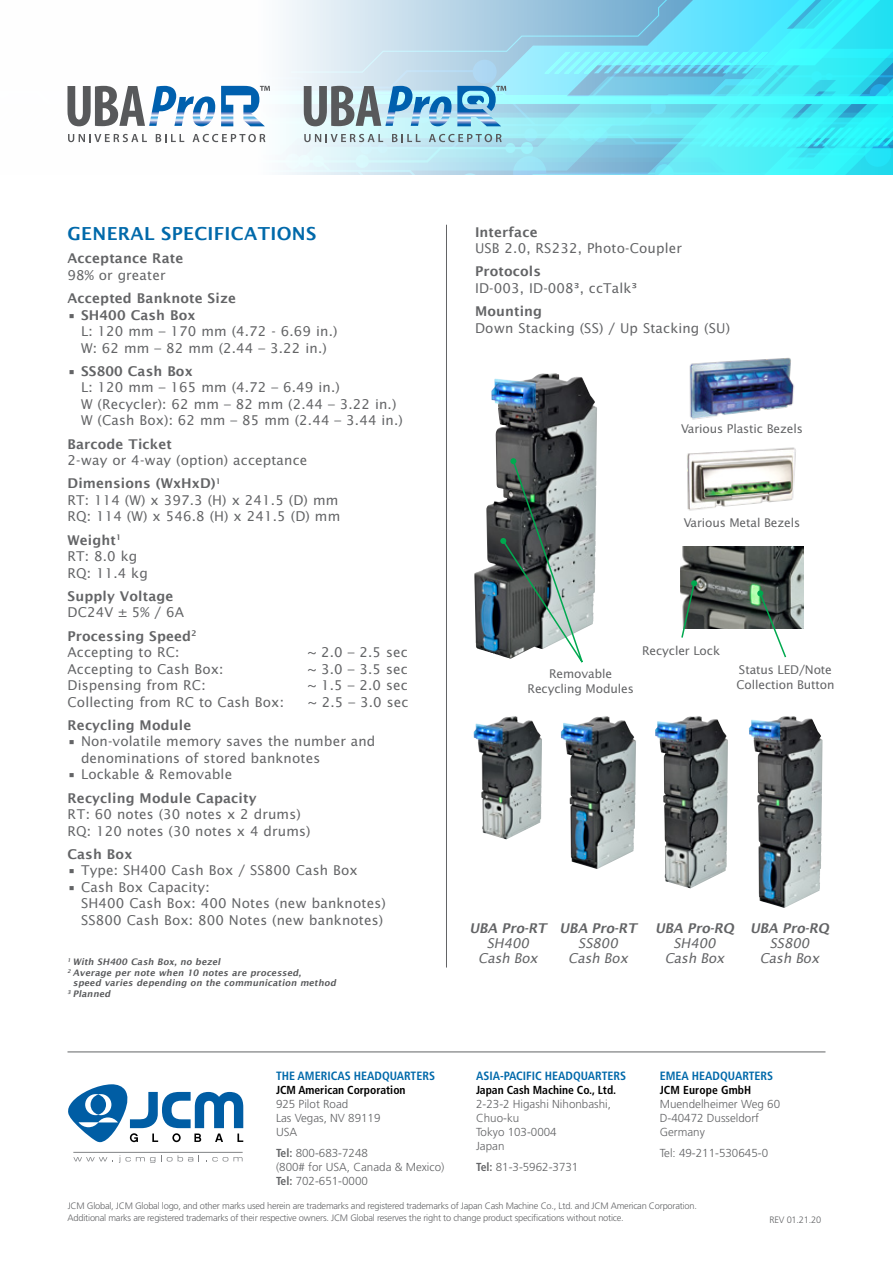
<style>
.page{position:relative;width:893px;height:1263px;background:#fff}
.page>*{position:absolute;margin:0;border:0;box-sizing:border-box;transform-origin:0 0}
.t1{font:600 18px "Lucida Sans";letter-spacing:.02em;color:#0069aa}
.t2{font:13.5px/16.5px "Lucida Sans Std";letter-spacing:.01em;color:#636466}
.t3{font:600 13.5px "Lucida Sans";letter-spacing:.01em;color:#636466}
.t4{font:italic 13.5px/15px "Lucida Sans Std";color:#636466;text-align:center}
.t5{font:italic 600 13.5px "Lucida Sans";color:#636466}
.t6{font:12px/15px "Lucida Sans Std";letter-spacing:-.01em;color:#636466;text-align:center}
.t7{font:700 condensed 12px "Frutiger LT Std";color:#0069aa}
.t8{font:300 11.55px/14px "Frutiger LT Std";color:#636466}
.t9{font:700 condensed 11.55px "Frutiger LT Std";color:#000}
.t10{font:300 9.3px/12.5px "Frutiger LT Std";letter-spacing:-.025em;color:#636466}
.t11{font:italic 600 9px "Lucida Sans";color:#58595b}
.s1{font-family:"Lucida Sans Std";font-weight:400}
.s2{font-weight:700;font-stretch:condensed}
</style>
<div class="page">
<hr style="left:446px;top:225px;width:1px;height:742px;background:#636466">
<img style="left:474px;top:373px;width:79px;height:270px">
<img style="left:687px;top:447px;width:109px;height:64px">
<img style="left:680px;top:546px;width:123px;height:82px">
<img style="left:655px;top:716px;width:42px;height:170px">
<img style="left:749px;top:716px;width:71px;height:192px">
<img style="left:473px;top:716px;width:68px;height:123px">
<img style="left:561px;top:716px;width:74px;height:153px">
<svg style="left:500px;top:458px;width:87px;height:205px;background:#707a77"></svg>
<svg style="left:757px;top:590px;width:30px;height:68px"></svg>
<svg style="left:67px;top:0;width:826px;height:174px"></svg>
<svg style="left:680px;top:580px;width:17px;height:58px"></svg>
<img style="left:689px;top:357px;width:105px;height:63px">
<hr style="left:68px;top:1051px;width:757px;height:1px;background:#636466">
<svg style="left:68px;top:1084px;width:175px;height:58px"></svg>
<hr style="left:73px;top:1152px;width:170px;height:1px;background:#808285">
<svg style="left:73px;top:1157px;width:40px;height:4px"></svg>
<svg style="left:119px;top:1155px;width:36px;height:8px"></svg>
<svg style="left:161px;top:1155px;width:11px;height:6px"></svg>
<svg style="left:178px;top:1155px;width:15px;height:6px"></svg>
<svg style="left:206px;top:1157px;width:37px;height:4px"></svg>
<h1 class="t1" style="left:68px;top:223px;width:250px">GENERAL SPECIFICATIONS</h1>
<p class="t3" style="left:68px;top:251px;width:117px">Acceptance Rate</p>
<p class="t2" style="left:68px;top:267px;width:100px">98% or greater</p>
<p class="t3" style="left:68px;top:291px;width:170px">Accepted Banknote Size</p>
<p class="t3" style="left:68px;top:307px;width:130px"><span class="s1">•</span> SH400 Cash Box</p>
<p class="t2" style="left:81px;top:323px;width:258px">L: 120 mm – 170 mm (4.72 - 6.69 in.)<br>W: 62 mm – 82 mm (2.44 – 3.22 in.)</p>
<p class="t3" style="left:68px;top:363px;width:127px"><span class="s1">•</span> SS800 Cash Box</p>
<p class="t2" style="left:81px;top:379px;width:323px">L: 120 mm – 165 mm (4.72 – 6.49 in.)<br>W (Recycler): 62 mm – 82 mm (2.44 – 3.22 in.)<br>W (Cash Box): 62 mm – 85 mm (2.44 – 3.44 in.)</p>
<p class="t3" style="left:68px;top:436px;width:106px">Barcode Ticket</p>
<p class="t2" style="left:68px;top:452px;width:241px">2-way or 4-way (option) acceptance</p>
<p class="t3" style="left:68px;top:476px;width:155px">Dimensions (WxHxD)<sup>1</sup></p>
<p class="t2" style="left:68px;top:492px;width:274px">RT: 114 (W) x 397.3 (H) x 241.5 (D) mm<br>RQ: 114 (W) x 546.8 (H) x 241.5 (D) mm</p>
<p class="t3" style="left:68px;top:532px;width:55px">Weight<sup>1</sup></p>
<p class="t2" style="left:68px;top:548px;width:82px">RT: 8.0 kg<br>RQ: 11.4 kg</p>
<p class="t3" style="left:68px;top:588px;width:107px">Supply Voltage</p>
<p class="t2" style="left:68px;top:604px;width:118px">DC24V ± 5% / 6A</p>
<p class="t3" style="left:68px;top:628px;width:130px">Processing Speed<sup>2</sup></p>
<p class="t2" style="left:68px;top:644px;width:113px">Accepting to RC:</p>
<p class="t2" style="left:308px;top:644px;width:102px">~ 2.0 – 2.5 sec</p>
<p class="t2" style="left:68px;top:661px;width:157px">Accepting to Cash Box:</p>
<p class="t2" style="left:308px;top:661px;width:102px">~ 3.0 – 3.5 sec</p>
<p class="t2" style="left:68px;top:677px;width:140px">Dispensing from RC:</p>
<p class="t2" style="left:308px;top:677px;width:102px">~ 1.5 – 2.0 sec</p>
<p class="t2" style="left:68px;top:694px;width:218px">Collecting from RC to Cash Box:</p>
<p class="t2" style="left:308px;top:694px;width:102px">~ 2.5 – 3.0 sec</p>
<p class="t3" style="left:68px;top:717px;width:125px">Recycling Module</p>
<p class="t2" style="left:81px;top:733px;width:296px;text-indent:-14px">• Non-volatile memory saves the number and denominations of stored banknotes</p>
<p class="t2" style="left:68px;top:766px;width:166px">• Lockable &amp; Removable</p>
<p class="t3" style="left:68px;top:790px;width:191px">Recycling Module Capacity</p>
<p class="t2" style="left:68px;top:806px;width:245px">RT: 60 notes (30 notes x 2 drums)<br>RQ: 120 notes (30 notes x 4 drums)</p>
<p class="t3" style="left:68px;top:846px;width:66px">Cash Box</p>
<p class="t2" style="left:68px;top:862px;width:292px">• Type: SH400 Cash Box / SS800 Cash Box</p>
<p class="t2" style="left:81px;top:879px;width:306px;text-indent:-14px">• Cash Box Capacity:<br>SH400 Cash Box: 400 Notes (new banknotes)<br>SS800 Cash Box: 800 Notes (new banknotes)</p>
<p class="t11" style="left:68px;top:956px;width:156px"><sup>1</sup> With SH400 Cash Box, no bezel</p>
<p class="t11" style="left:68px;top:967px;width:237px"><sup>2</sup> Average per note when 10 notes are processed,</p>
<p class="t11" style="left:73px;top:978px;width:266px">speed varies depending on the communication method</p>
<p class="t11" style="left:68px;top:989px;width:46px"><sup>3</sup> Planned</p>
<p class="t3" style="left:475px;top:224px;width:64px">Interface</p>
<p class="t2" style="left:475px;top:240px;width:208px">USB 2.0, RS232, Photo-Coupler</p>
<p class="t3" style="left:475px;top:264px;width:68px">Protocols</p>
<p class="t2" style="left:475px;top:280px;width:164px">ID-003, ID-008³, ccTalk³</p>
<p class="t3" style="left:475px;top:304px;width:69px">Mounting</p>
<p class="t2" style="left:475px;top:320px;width:257px">Down Stacking (SS) / Up Stacking (SU)</p>
<p class="t6" style="left:681px;top:422px;width:123px">Various Plastic Bezels</p>
<p class="t6" style="left:684px;top:515px;width:118px">Various Metal Bezels</p>
<p class="t6" style="left:528px;top:666px;width:108px">Removable<br>Recycling Modules</p>
<p class="t6" style="left:642px;top:644px;width:79px">Recycler Lock</p>
<p class="t6" style="left:736px;top:662px;width:100px;text-align:left">Status LED/Note<br>Collection Button</p>
<p class="t5" style="left:469px;top:920px;width:81px">UBA Pro-RT</p>
<p class="t4" style="left:478px;top:935px;width:64px">SH400<br>Cash Box</p>
<p class="t5" style="left:559px;top:920px;width:81px">UBA Pro-RT</p>
<p class="t4" style="left:568px;top:935px;width:64px">SS800<br>Cash Box</p>
<p class="t5" style="left:655px;top:920px;width:81px">UBA Pro-RQ</p>
<p class="t4" style="left:665px;top:935px;width:64px">SH400<br>Cash Box</p>
<p class="t5" style="left:750px;top:920px;width:81px">UBA Pro-RQ</p>
<p class="t4" style="left:760px;top:935px;width:64px">SS800<br>Cash Box</p>
<p class="t7" style="left:276px;top:1069px;width:160px">THE AMERICAS HEADQUARTERS</p>
<p class="t9" style="left:276px;top:1083px;width:131px">JCM American Corporation</p>
<p class="t8" style="left:276px;top:1097px;width:106px">925 Pilot Road<br>Las Vegas, NV 89119<br>USA</p>
<p class="t8" style="left:276px;top:1146px;width:170px"><span class="s2">Tel:</span> 800-683-7248<br>(800# for USA, Canada &amp; Mexico)<br><span class="s2">Tel:</span> 702-651-0000</p>
<p class="t7" style="left:476px;top:1069px;width:152px">ASIA-PACIFIC HEADQUARTERS</p>
<p class="t9" style="left:476px;top:1083px;width:142px">Japan Cash Machine Co., Ltd.</p>
<p class="t8" style="left:476px;top:1097px;width:136px">2-23-2 Higashi Nihonbashi,<br>Chuo-ku<br>Tokyo 103-0004<br>Japan</p>
<p class="t8" style="left:476px;top:1160px;width:104px"><span class="s2">Tel:</span> 81-3-5962-3731</p>
<p class="t7" style="left:660px;top:1069px;width:115px">EMEA HEADQUARTERS</p>
<p class="t9" style="left:660px;top:1083px;width:93px">JCM Europe GmbH</p>
<p class="t8" style="left:660px;top:1097px;width:122px">Muendelheimer Weg 60<br>D-40472 Dusseldorf<br>Germany</p>
<p class="t8" style="left:660px;top:1146px;width:110px">Tel: 49-211-530645-0</p>
<p class="t10" style="left:68px;top:1199px;width:631px">JCM Global, JCM Global logo, and other marks used herein are trademarks and registered trademarks of Japan Cash Machine Co., Ltd. and JCM American Corporation.<br>Additional marks are registered trademarks of their respective owners. JCM Global reserves the right to change product specifications without notice.</p>
<p class="t10" style="left:769px;top:1213px;width:53px">REV 01.21.20</p>
</div>
